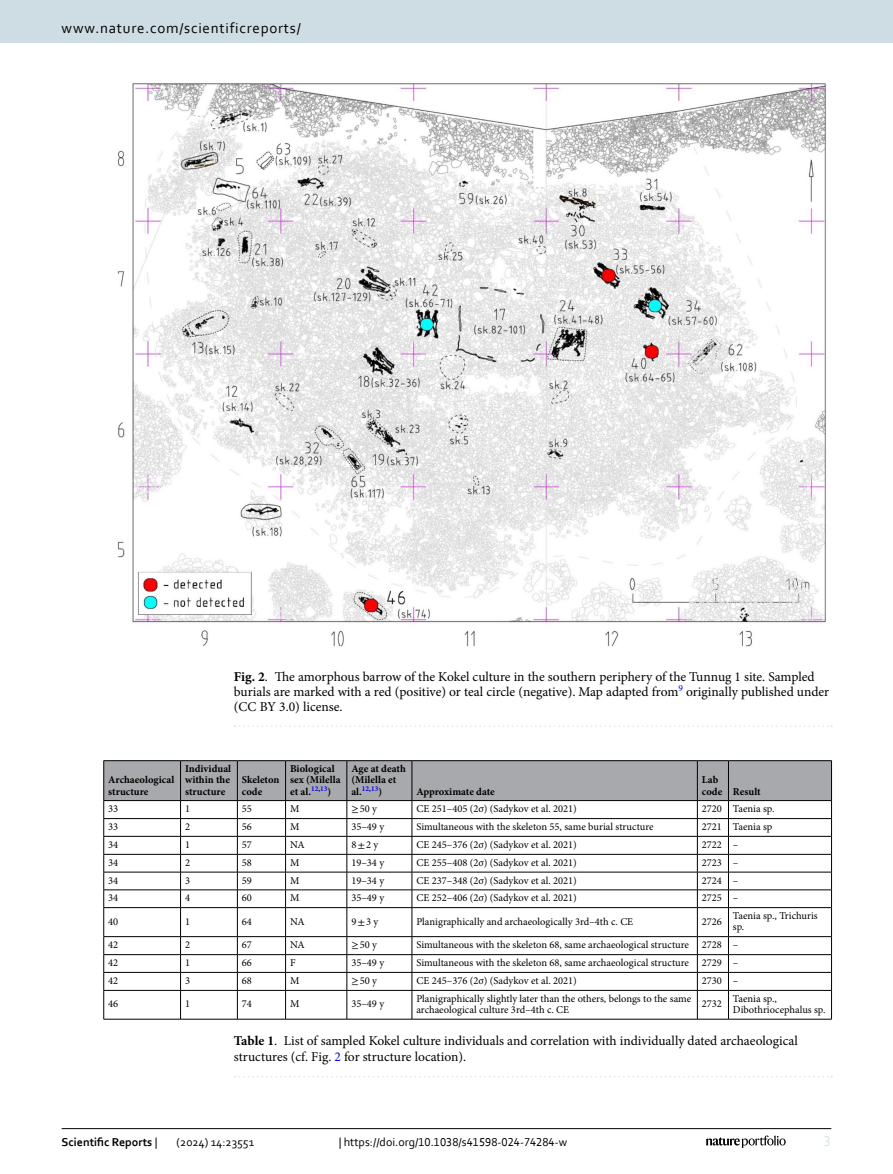
<style>
.page{position:relative;width:893px;height:1174px;background:#fff}
.page>*{position:absolute;margin:0;border:0;box-sizing:border-box;transform-origin:0 0}
.t1{font:15px "Corbel";letter-spacing:.05em;color:#000}
.t2{font:15px "Corbel";color:#d9e4eb}
.Figure_Caption{font:13.5px/15px "Minion Pro";letter-spacing:-.005em;color:#000}
.Table_Caption{font:13.5px/16.5px "Minion Pro";color:#000}
.t3{font:12px "Corbel";color:#000}
.t4{font:700 12px "Corbel";color:#000}
.Table_Body{font:10.5px/11.2px "Minion Pro";color:#000}
.Table_Head{font:700 10.5px/11.2px "Minion Pro";color:#000}
.s1{font-weight:700}
.s2{font-family:"STIX"}
.s3{color:#00f}
.s4{font-weight:400}
</style>
<div class="page">
<hr style="left:181px;top:1019px;width:56px;height:1px;background:#000">
<hr style="left:237px;top:1019px;width:49px;height:1px;background:#000">
<hr style="left:286px;top:1019px;width:61px;height:1px;background:#000">
<hr style="left:347px;top:1019px;width:65px;height:1px;background:#000">
<hr style="left:412px;top:1019px;width:285px;height:1px;background:#000">
<hr style="left:697px;top:1019px;width:31px;height:1px;background:#000">
<svg style="left:103px;top:760px;width:729px;height:259px"></svg>
<hr style="left:728px;top:1019px;width:104px;height:1px;background:#000">
<hr style="left:104px;top:1019px;width:77px;height:1px;background:#000">
<svg style="left:235px;top:1076px;width:597px;height:1px"></svg>
<img style="left:117px;top:83px;width:710px;height:564px">
<svg style="left:235px;top:725px;width:597px;height:2px"></svg>
<hr style="left:62px;top:1128px;width:769px;height:1px;background:#000">
<svg style="left:706px;top:1135px;width:80px;height:12px"></svg>
<div style="left:0;top:0;width:893px;height:43px;background:#cedde4"></div>
<h1 class="t1" style="left:62px;top:18px;width:241px">www.nature.com/scientificreports/</h1>
<p class="Figure_Caption" style="left:234px;top:669px;width:597px"><span class="s1">Fig. 2</span>. The amorphous barrow of the Kokel culture in the southern periphery of the Tunnug 1 site. Sampled burials are marked with a red (positive) or teal circle (negative). Map adapted from<sup>9</sup> originally published under (CC BY 3.0) license.</p>
<p class="Table_Head" style="left:108px;top:774px;width:68px">Archaeological structure</p>
<p class="Table_Head" style="left:185px;top:763px;width:48px">Individual within the structure</p>
<p class="Table_Head" style="left:242px;top:774px;width:39px">Skeleton code</p>
<p class="Table_Head" style="left:290px;top:763px;width:52px">Biological sex (Milella et al.<sup>12</sup><sup>,</sup><sup>13</sup>)</p>
<p class="Table_Head" style="left:351px;top:763px;width:56px">Age at death (Milella et al.<sup>12</sup><sup>,</sup><sup>13</sup>)</p>
<p class="Table_Head" style="left:416px;top:785px;width:80px">Approximate date</p>
<p class="Table_Head" style="left:702px;top:774px;width:22px">Lab code</p>
<p class="Table_Head" style="left:733px;top:785px;width:29px">Result</p>
<p class="Table_Body" style="left:108px;top:803px;width:12px">33</p>
<p class="Table_Body" style="left:185px;top:803px;width:7px">1</p>
<p class="Table_Body" style="left:242px;top:803px;width:12px">55</p>
<p class="Table_Body" style="left:290px;top:803px;width:11px">M</p>
<p class="Table_Body" style="left:351px;top:803px;width:27px"><span class="s2">≥</span>50 y</p>
<p class="Table_Body" style="left:416px;top:803px;width:162px">CE 251–405 (2σ) (Sadykov et al. 2021)</p>
<p class="Table_Body" style="left:702px;top:803px;width:22px">2720</p>
<p class="Table_Body" style="left:733px;top:803px;width:43px">Taenia sp.</p>
<p class="Table_Body" style="left:108px;top:821px;width:12px">33</p>
<p class="Table_Body" style="left:185px;top:821px;width:7px">2</p>
<p class="Table_Body" style="left:242px;top:821px;width:12px">56</p>
<p class="Table_Body" style="left:290px;top:821px;width:11px">M</p>
<p class="Table_Body" style="left:351px;top:821px;width:34px">35–49 y</p>
<p class="Table_Body" style="left:416px;top:821px;width:239px">Simultaneous with the skeleton 55, same burial structure</p>
<p class="Table_Body" style="left:702px;top:821px;width:22px">2721</p>
<p class="Table_Body" style="left:733px;top:821px;width:41px">Taenia sp</p>
<p class="Table_Body" style="left:108px;top:839px;width:12px">34</p>
<p class="Table_Body" style="left:185px;top:839px;width:7px">1</p>
<p class="Table_Body" style="left:242px;top:839px;width:12px">57</p>
<p class="Table_Body" style="left:290px;top:839px;width:16px">NA</p>
<p class="Table_Body" style="left:351px;top:839px;width:29px">8<span class="s2">±</span>2 y</p>
<p class="Table_Body" style="left:416px;top:839px;width:162px">CE 245–376 (2σ) (Sadykov et al. 2021)</p>
<p class="Table_Body" style="left:702px;top:839px;width:22px">2722</p>
<p class="Table_Body" style="left:733px;top:839px;width:7px">–</p>
<p class="Table_Body" style="left:108px;top:857px;width:12px">34</p>
<p class="Table_Body" style="left:185px;top:857px;width:7px">2</p>
<p class="Table_Body" style="left:242px;top:857px;width:12px">58</p>
<p class="Table_Body" style="left:290px;top:857px;width:11px">M</p>
<p class="Table_Body" style="left:351px;top:857px;width:34px">19–34 y</p>
<p class="Table_Body" style="left:416px;top:857px;width:162px">CE 255–408 (2σ) (Sadykov et al. 2021)</p>
<p class="Table_Body" style="left:702px;top:857px;width:22px">2723</p>
<p class="Table_Body" style="left:733px;top:857px;width:7px">–</p>
<p class="Table_Body" style="left:108px;top:874px;width:12px">34</p>
<p class="Table_Body" style="left:185px;top:874px;width:7px">3</p>
<p class="Table_Body" style="left:242px;top:874px;width:12px">59</p>
<p class="Table_Body" style="left:290px;top:874px;width:11px">M</p>
<p class="Table_Body" style="left:351px;top:874px;width:34px">19–34 y</p>
<p class="Table_Body" style="left:416px;top:874px;width:162px">CE 237–348 (2σ) (Sadykov et al. 2021)</p>
<p class="Table_Body" style="left:702px;top:874px;width:22px">2724</p>
<p class="Table_Body" style="left:733px;top:874px;width:7px">–</p>
<p class="Table_Body" style="left:108px;top:892px;width:12px">34</p>
<p class="Table_Body" style="left:185px;top:892px;width:7px">4</p>
<p class="Table_Body" style="left:242px;top:892px;width:12px">60</p>
<p class="Table_Body" style="left:290px;top:892px;width:11px">M</p>
<p class="Table_Body" style="left:351px;top:892px;width:34px">35–49 y</p>
<p class="Table_Body" style="left:416px;top:892px;width:162px">CE 252–406 (2σ) (Sadykov et al. 2021)</p>
<p class="Table_Body" style="left:702px;top:892px;width:22px">2725</p>
<p class="Table_Body" style="left:733px;top:892px;width:7px">–</p>
<p class="Table_Body" style="left:108px;top:916px;width:12px">40</p>
<p class="Table_Body" style="left:185px;top:916px;width:7px">1</p>
<p class="Table_Body" style="left:242px;top:916px;width:12px">64</p>
<p class="Table_Body" style="left:290px;top:916px;width:16px">NA</p>
<p class="Table_Body" style="left:351px;top:916px;width:29px">9<span class="s2">±</span>3 y</p>
<p class="Table_Body" style="left:416px;top:916px;width:218px">Planigraphically and archaeologically 3rd–4th c. CE</p>
<p class="Table_Body" style="left:702px;top:916px;width:22px">2726</p>
<p class="Table_Body" style="left:733px;top:910px;width:86px">Taenia sp., Trichuris sp.</p>
<p class="Table_Body" style="left:108px;top:939px;width:12px">42</p>
<p class="Table_Body" style="left:185px;top:939px;width:7px">2</p>
<p class="Table_Body" style="left:242px;top:939px;width:12px">67</p>
<p class="Table_Body" style="left:290px;top:939px;width:16px">NA</p>
<p class="Table_Body" style="left:351px;top:939px;width:27px"><span class="s2">≥</span>50 y</p>
<p class="Table_Body" style="left:416px;top:939px;width:274px">Simultaneous with the skeleton 68, same archaeological structure</p>
<p class="Table_Body" style="left:702px;top:939px;width:22px">2728</p>
<p class="Table_Body" style="left:733px;top:939px;width:7px">–</p>
<p class="Table_Body" style="left:108px;top:957px;width:12px">42</p>
<p class="Table_Body" style="left:185px;top:957px;width:7px">1</p>
<p class="Table_Body" style="left:242px;top:957px;width:12px">66</p>
<p class="Table_Body" style="left:290px;top:957px;width:7px">F</p>
<p class="Table_Body" style="left:351px;top:957px;width:34px">35–49 y</p>
<p class="Table_Body" style="left:416px;top:957px;width:274px">Simultaneous with the skeleton 68, same archaeological structure</p>
<p class="Table_Body" style="left:702px;top:957px;width:22px">2729</p>
<p class="Table_Body" style="left:733px;top:957px;width:7px">–</p>
<p class="Table_Body" style="left:108px;top:975px;width:12px">42</p>
<p class="Table_Body" style="left:185px;top:975px;width:7px">3</p>
<p class="Table_Body" style="left:242px;top:975px;width:12px">68</p>
<p class="Table_Body" style="left:290px;top:975px;width:11px">M</p>
<p class="Table_Body" style="left:351px;top:975px;width:27px"><span class="s2">≥</span>50 y</p>
<p class="Table_Body" style="left:416px;top:975px;width:162px">CE 245–376 (2σ) (Sadykov et al. 2021)</p>
<p class="Table_Body" style="left:702px;top:975px;width:22px">2730</p>
<p class="Table_Body" style="left:733px;top:975px;width:7px">–</p>
<p class="Table_Body" style="left:108px;top:998px;width:12px">46</p>
<p class="Table_Body" style="left:185px;top:998px;width:7px">1</p>
<p class="Table_Body" style="left:242px;top:998px;width:12px">74</p>
<p class="Table_Body" style="left:290px;top:998px;width:11px">M</p>
<p class="Table_Body" style="left:351px;top:998px;width:34px">35–49 y</p>
<p class="Table_Body" style="left:416px;top:992px;width:276px">Planigraphically slightly later than the others, belongs to the same archaeological culture 3rd–4th c. CE</p>
<p class="Table_Body" style="left:702px;top:998px;width:22px">2732</p>
<p class="Table_Body" style="left:733px;top:992px;width:94px">Taenia sp.,<br>Dibothriocephalus sp.</p>
<p class="Table_Caption" style="left:234px;top:1032px;width:566px"><span class="s1">Table 1</span>. List of sampled Kokel culture individuals and correlation with individually dated archaeological structures (cf. Fig. <span class="s3">2</span> for structure location).</p>
<p class="t4" style="left:62px;top:1134px;width:97px">Scientific Reports <span class="s4">|</span></p>
<p class="t3" style="left:177px;top:1134px;width:79px">(2024) 14:23551</p>
<p class="t3" style="left:339px;top:1134px;width:230px">| https://doi.org/10.1038/s41598-024-74284-w</p>
<h1 class="t2" style="left:824px;top:1132px;width:9px">3</h1>
</div>
